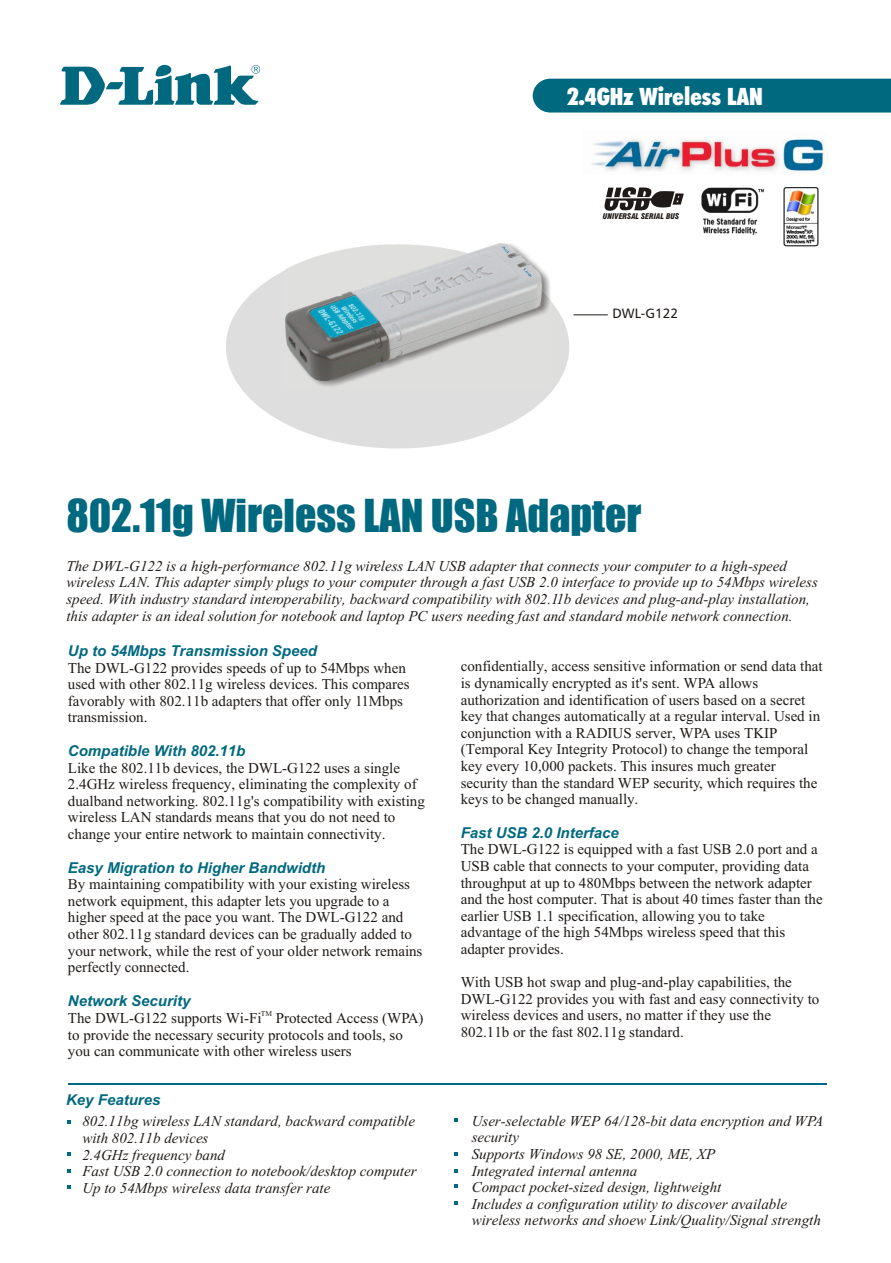
<style>
.page{position:relative;width:891px;height:1263px;background:#fff}
.page>*{position:absolute;margin:0;border:0;box-sizing:border-box;transform-origin:0 0}
.t1{font:42px "Impact";color:#006980}
.t2{font:24px "Futura X Blk Cn BT";color:#fff}
.t3{font:15px/16.6px "Times New Roman";color:#1f1a17}
.t4{font:italic 15px/16.6px "Times New Roman";color:#1f1a17}
.t5{font:italic 700 15px "Arial";color:#006980}
.t6{font:13.5px "Humnst 777 BT";color:#1f1a17}
.t7{font:italic 7.65px "Swis 721 Blk Cn BT";color:#1f1a17}
.t8{font:7.5px "Times New Roman";color:#1f1a17}
</style>
<div class="page">
<div style="left:226px;top:245px;width:343px;height:204px;background:#dedede;border-radius:50%"></div>
<hr style="left:574px;top:314px;width:34px;height:1px;background:#1f1a17">
<svg style="left:532px;top:78px;width:359px;height:35px;background:#0b6f85"></svg>
<hr style="left:68px;top:1083px;width:759px;height:2px;background:#006980">
<svg style="left:67px;top:1120px;width:4px;height:4px"></svg>
<svg style="left:454px;top:1118px;width:4px;height:3px"></svg>
<svg style="left:67px;top:1169px;width:4px;height:4px"></svg>
<svg style="left:454px;top:1184px;width:4px;height:4px"></svg>
<svg style="left:454px;top:1201px;width:4px;height:4px"></svg>
<svg style="left:67px;top:1152px;width:4px;height:4px"></svg>
<svg style="left:454px;top:1152px;width:4px;height:4px"></svg>
<svg style="left:67px;top:1185px;width:4px;height:4px"></svg>
<svg style="left:454px;top:1169px;width:4px;height:3px"></svg>
<svg style="left:60px;top:65px;width:200px;height:40px"></svg>
<img style="left:591px;top:139px;width:237px;height:33px">
<svg style="left:604px;top:187px;width:80px;height:24px"></svg>
<img style="left:701px;top:187px;width:64px;height:48px">
<img style="left:783px;top:187px;width:36px;height:60px">
<img style="left:314px;top:243px;width:236px;height:144px">
<img style="left:285px;top:244px;width:257px;height:137px">
<h2 class="t2" style="left:567px;top:87px;width:197px">2.4GHz Wireless LAN</h2>
<p class="t7" style="left:603px;top:213px;width:78px">UNIVERSAL SERIAL BUS</p>
<p class="t6" style="left:613px;top:308px;width:67px">DWL-G122</p>
<h1 class="t1" style="left:66px;top:499px;width:577px">802.11g Wireless LAN USB Adapter</h1>
<p class="t4" style="left:66px;top:559px;width:753px">The DWL-G122 is a high-performance 802.11g wireless LAN USB adapter that connects your computer to a high-speed wireless LAN. This adapter simply plugs to your computer through a fast USB 2.0 interface to provide up to 54Mbps wireless speed. With industry standard interoperability, backward compatibility with 802.11b devices and plug-and-play installation, this adapter is an ideal solution for notebook and laptop PC users needing fast and standard mobile network connection.</p>
<p class="t5" style="left:68px;top:645px;width:251px">Up to 54Mbps Transmission Speed</p>
<p class="t3" style="left:68px;top:661px;width:343px">The DWL-G122 provides speeds of up to 54Mbps when used with other 802.11g wireless devices. This compares favorably with 802.11b adapters that offer only 11Mbps transmission.</p>
<p class="t3" style="left:68px;top:761px;width:358px">Like the 802.11b devices, the DWL-G122 uses a single 2.4GHz wireless frequency, eliminating the complexity of dualband networking. 802.11g's compatibility with existing wireless LAN standards means that you do not need to change your entire network to maintain connectivity.</p>
<p class="t3" style="left:68px;top:877px;width:356px">By maintaining compatibility with your existing wireless network equipment, this adapter lets you upgrade to a higher speed at the pace you want. The DWL-G122 and other 802.11g standard devices can be gradually added to your network, while the rest of your older network remains perfectly connected.</p>
<p class="t8" style="left:261px;top:1010px;width:13px">TM</p>
<p class="t3" style="left:68px;top:1011px;width:357px">The DWL-G122 supports Wi-Fi Protected Access (WPA) to provide the necessary security protocols and tools, so you can communicate with other wireless users</p>
<p class="t5" style="left:68px;top:745px;width:179px">Compatible With 802.11b</p>
<p class="t5" style="left:68px;top:862px;width:259px">Easy Migration to Higher Bandwidth</p>
<p class="t5" style="left:68px;top:995px;width:124px">Network Security</p>
<p class="t5" style="left:66px;top:1094px;width:96px">Key Features</p>
<p class="t3" style="left:461px;top:659px;width:364px">confidentially, access sensitive information or send data that is dynamically encrypted as it's sent. WPA allows authorization and identification of users based on a secret key that changes automatically at a regular interval. Used in conjunction with a RADIUS server, WPA uses TKIP (Temporal Key Integrity Protocol) to change the temporal key every 10,000 packets. This insures much greater security than the standard WEP security, which requires the keys to be changed manually.</p>
<p class="t3" style="left:461px;top:842px;width:364px">The DWL-G122 is equipped with a fast USB 2.0 port and a USB cable that connects to your computer, providing data throughput at up to 480Mbps between the network adapter and the host computer. That is about 40 times faster than the earlier USB 1.1 specification, allowing you to take advantage of the high 54Mbps wireless speed that this adapter provides.</p>
<p class="t3" style="left:461px;top:975px;width:360px">With USB hot swap and plug-and-play capabilities, the DWL-G122 provides you with fast and easy connectivity to wireless devices and users, no matter if they use the 802.11b or the fast 802.11g standard.</p>
<p class="t5" style="left:461px;top:827px;width:160px">Fast USB 2.0 Interface</p>
<p class="t4" style="left:82px;top:1114px;width:336px">802.11bg wireless LAN standard, backward compatible with 802.11b devices<br>2.4GHz frequency band<br>Fast USB 2.0 connection to notebook/desktop computer Up to 54Mbps wireless data transfer rate</p>
<p class="t4" style="left:472px;top:1114px;width:353px">User-selectable WEP 64/128-bit data encryption and WPA security<br>Supports Windows 98 SE, 2000, ME, XP<br>Integrated internal antenna<br>Compact pocket-sized design, lightweight<br>Includes a configuration utility to discover available wireless networks and shoew Link/Quality/Signal strength</p>
</div>
